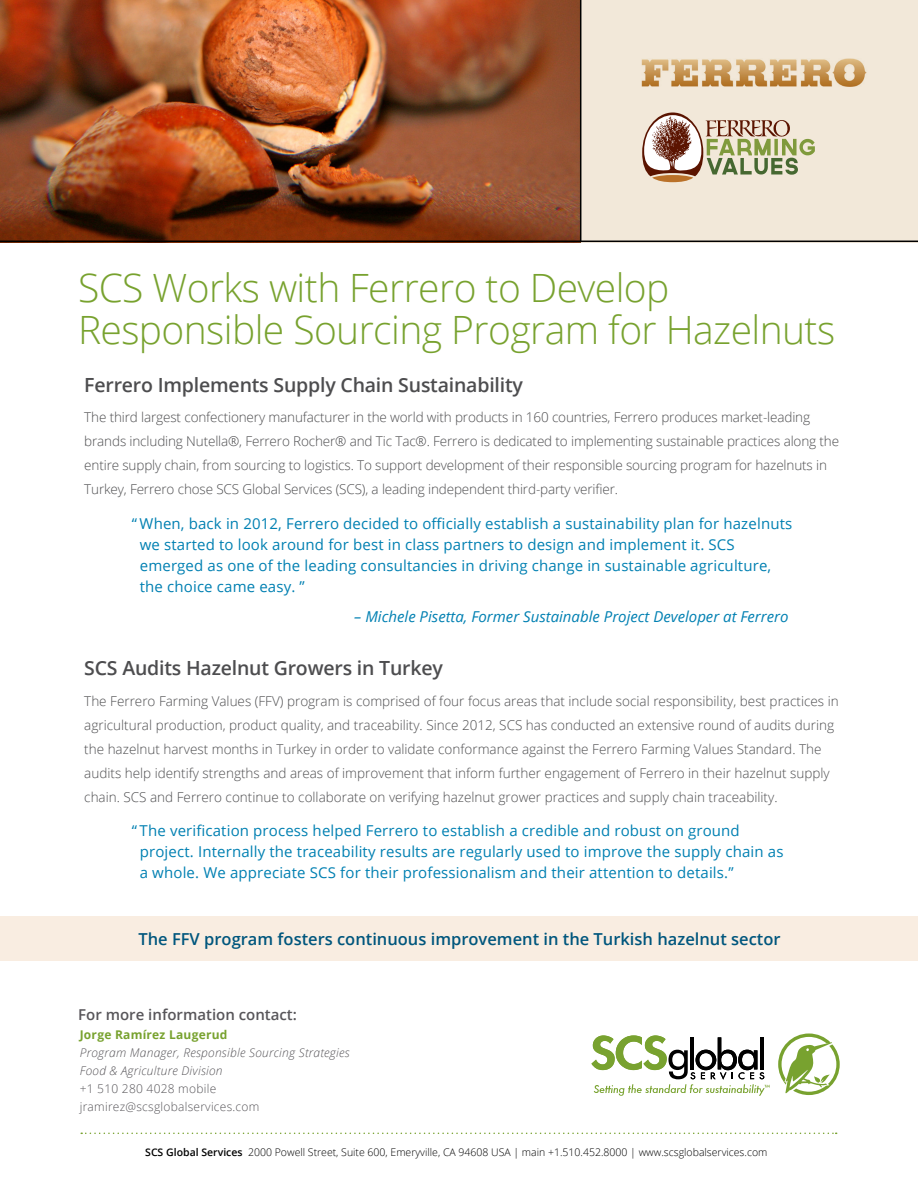
<style>
.page{position:relative;width:918px;height:1188px;background:#fff}
.page>*{position:absolute;margin:0;border:0;box-sizing:border-box;transform-origin:0 0}
.t1{font:300 39px/42px "Open Sans";letter-spacing:-.015em;color:#78a22f}
.t2{font:600 19.5px "Open Sans";letter-spacing:-.01em;color:#4d4d4f}
.t3{font:600 16.5px "Open Sans";color:#00567d}
.t4{font:15px/21px "Open Sans";letter-spacing:.01em;color:#0080b2}
.t5{font:italic 15px "Open Sans";color:#0080b2}
.t6{font:600 15px "Open Sans";color:#58565a}
.t7{font:300 13.5px/24px "Open Sans";color:#4d4d4f}
.t8{font:italic 300 12px/18px "Open Sans";letter-spacing:.02em;color:#58565a}
.t9{font:300 12px/18px "Open Sans";letter-spacing:.02em;color:#58565a}
.t10{font:700 12px "Open Sans";letter-spacing:.02em;color:#78a22f}
.t11{font:300 10.5px "Open Sans";color:#000}
.s1{font-weight:600}
</style>
<div class="page">
<img style="left:0;top:0;width:580px;height:241px">
<div style="left:581px;top:0;width:337px;height:242px;background:#f2e8d9"></div>
<img style="left:642px;top:58px;width:225px;height:29px">
<svg style="left:642px;top:112px;width:173px;height:70px"></svg>
<svg style="left:591px;top:1035px;width:179px;height:61px"></svg>
<svg style="left:778px;top:1034px;width:62px;height:61px"></svg>
<svg style="left:81px;top:1133px;width:756px;height:1px"></svg>
<div style="left:0;top:917px;width:918px;height:44px;background:#f9ede1"></div>
<hr style="left:0;top:241px;width:918px;height:1px;background:#000">
<hr style="left:580px;top:0;width:1px;height:242px;background:#000">
<h1 class="t1" style="left:78px;top:266px;width:759px">SCS Works with Ferrero to Develop<br>Responsible Sourcing Program for Hazelnuts</h1>
<h2 class="t2" style="left:84px;top:371px;width:440px">Ferrero Implements Supply Chain Sustainability</h2>
<p class="t7" style="left:84px;top:405px;width:756px">The third largest confectionery manufacturer in the world with products in 160 countries, Ferrero produces market-leading brands including Nutella®, Ferrero Rocher® and Tic Tac®. Ferrero is dedicated to implementing sustainable practices along the entire supply chain, from sourcing to logistics. To support development of their responsible sourcing program for hazelnuts in Turkey, Ferrero chose SCS Global Services (SCS), a leading independent third-party verifier.</p>
<p class="t4" style="left:140px;top:513px;width:654px;text-indent:-8px">“ When, back in 2012, Ferrero decided to officially establish a sustainability plan for hazelnuts we started to look around for best in class partners to design and implement it. SCS emerged as one of the leading consultancies in driving change in sustainable agriculture, the choice came easy. ”</p>
<p class="t5" style="left:354px;top:606px;width:436px">– Michele Pisetta, Former Sustainable Project Developer at Ferrero</p>
<h2 class="t2" style="left:84px;top:655px;width:360px">SCS Audits Hazelnut Growers in Turkey</h2>
<p class="t7" style="left:84px;top:689px;width:756px">The Ferrero Farming Values (FFV) program is comprised of four focus areas that include social responsibility, best practices in agricultural production, product quality, and traceability. Since 2012, SCS has conducted an extensive round of audits during the hazelnut harvest months in Turkey in order to validate conformance against the Ferrero Farming Values Standard. The audits help identify strengths and areas of improvement that inform further engagement of Ferrero in their hazelnut supply chain. SCS and Ferrero continue to collaborate on verifying hazelnut grower practices and supply chain traceability.</p>
<p class="t4" style="left:140px;top:820px;width:645px;text-indent:-8px">“ The verification process helped Ferrero to establish a credible and robust on ground project. Internally the traceability results are regularly used to improve the supply chain as a whole. We appreciate SCS for their professionalism and their attention to details.”</p>
<p class="t3" style="left:138px;top:928px;width:644px">The FFV program fosters continuous improvement in the Turkish hazelnut sector</p>
<p class="t6" style="left:78px;top:1004px;width:220px">For more information contact:</p>
<p class="t10" style="left:80px;top:1026px;width:149px">Jorge Ramírez Laugerud</p>
<p class="t8" style="left:80px;top:1043px;width:272px">Program Manager, Responsible Sourcing Strategies<br>Food &amp; Agriculture Division</p>
<p class="t9" style="left:80px;top:1080px;width:181px">+1 510 280 4028 mobile jramirez@scsglobalservices.com</p>
<p class="t11" style="left:145px;top:1145px;width:624px"><span class="s1">SCS Global Services</span> 2000 Powell Street, Suite 600, Emeryville, CA 94608 USA | main +1.510.452.8000 | www.scsglobalservices.com</p>
</div>
